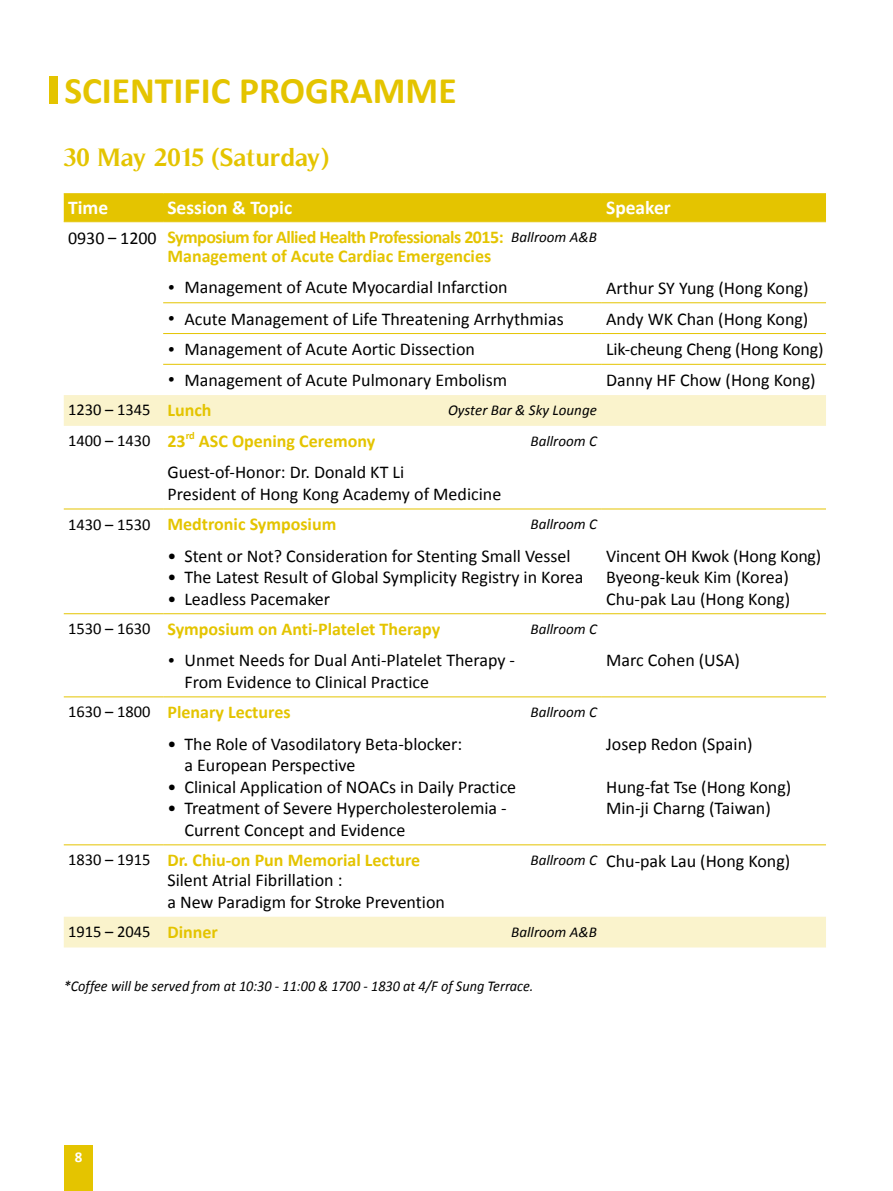
<style>
.page{position:relative;width:893px;height:1191px;background:#fff}
.page>*{position:absolute;margin:0;border:0;box-sizing:border-box;transform-origin:0 0}
.t1{font:700 37.5px "Calibri";color:#e4c400}
.t2{font:700 25.5px "Timeless";color:#e4c400}
.t3{font:700 19.5px "Calibri";color:#fff}
.t4{font:18px/21.6px "Calibri";color:#000}
.t5{font:700 18px "Calibri";color:#e4c400}
.t6{font:700 18px/19.5px "Calibri";letter-spacing:-.03em;color:#e4c400;text-align:center}
.t7{font:16.5px "Calibri";color:#000}
.t8{font:italic 15px "Calibri";color:#000}
.t9{font:italic 15px "Calibri";color:#000;scale:.95 1}
.t10{font:700 15px "Calibri";color:#fff}
.t11{font:700 10.5px "Calibri";color:#e4c400}
.s1{font-weight:400;color:#000}
.s2{font-weight:400;font-size:16.5px;color:#000}
.s3{font-weight:400;font-style:italic;font-size:15px;color:#000}
.s4{font-style:italic;font-size:15px}
.s5{font-weight:700;font-size:18px;color:#e4c400}
</style>
<div class="page">
<div style="left:65px;top:1145px;width:28px;height:46px;background:#e4c400"></div>
<div style="left:49px;top:77px;width:8px;height:27px;background:#e4c400"></div>
<div style="left:64px;top:194px;width:762px;height:29px;background:#e4c400"></div>
<svg style="left:64px;top:395px;width:762px;height:552px"></svg>
<hr style="left:64px;top:221px;width:99px;height:1px;background:#e4c400">
<hr style="left:64px;top:696px;width:99px;height:1px;background:#e4c400">
<hr style="left:163px;top:221px;width:439px;height:1px;background:#e4c400">
<hr style="left:163px;top:696px;width:439px;height:1px;background:#e4c400">
<hr style="left:602px;top:221px;width:224px;height:1px;background:#e4c400">
<hr style="left:602px;top:696px;width:224px;height:1px;background:#e4c400">
<hr style="left:64px;top:509px;width:99px;height:1px;background:#e4c400">
<hr style="left:163px;top:509px;width:439px;height:1px;background:#e4c400">
<hr style="left:602px;top:509px;width:224px;height:1px;background:#e4c400">
<hr style="left:64px;top:613px;width:99px;height:1px;background:#e4c400">
<hr style="left:163px;top:613px;width:439px;height:1px;background:#e4c400">
<hr style="left:602px;top:613px;width:224px;height:1px;background:#e4c400">
<hr style="left:64px;top:844px;width:99px;height:1px;background:#e4c400">
<hr style="left:163px;top:844px;width:439px;height:1px;background:#e4c400">
<hr style="left:602px;top:844px;width:224px;height:1px;background:#e4c400">
<hr style="left:163px;top:302px;width:439px;height:1px;background:#e4c400">
<hr style="left:602px;top:302px;width:224px;height:1px;background:#e4c400">
<hr style="left:163px;top:364px;width:439px;height:1px;background:#e4c400">
<hr style="left:602px;top:364px;width:224px;height:1px;background:#e4c400">
<hr style="left:163px;top:333px;width:439px;height:1px;background:#e4c400">
<hr style="left:602px;top:333px;width:224px;height:1px;background:#e4c400">
<hr style="left:64px;top:193px;width:99px;height:1px;background:#e4c400">
<hr style="left:163px;top:193px;width:439px;height:1px;background:#e4c400">
<hr style="left:602px;top:193px;width:224px;height:1px;background:#e4c400">
<h1 class="t1" style="left:64px;top:67px;width:390px">SCIENTIFIC PROGRAMME</h1>
<h2 class="t2" style="left:64px;top:142px;width:267px">30 May 2015 (Saturday)</h2>
<p class="t3" style="left:68px;top:195px;width:42px">Time</p>
<p class="t3" style="left:167px;top:195px;width:126px">Session &amp; Topic</p>
<p class="t3" style="left:606px;top:195px;width:66px">Speaker</p>
<p class="t6" style="left:68px;top:226px;width:530px"><span class="s1">0930</span> <span class="s2">–</span> <span class="s1">1200</span> Symposium for Allied Health Professionals 2015: <span class="s3">Ballroom A&amp;B<br></span>Management of Acute Cardiac Emergencies</p>
<p class="t4" style="left:167px;top:275px;width:342px"><span class="s4">•</span> Management of Acute Myocardial Infarction</p>
<p class="t4" style="left:606px;top:276px;width:204px">Arthur SY Yung (Hong Kong)</p>
<p class="t4" style="left:167px;top:307px;width:398px"><span class="s4">•</span> Acute Management of Life Threatening Arrhythmias</p>
<p class="t4" style="left:606px;top:307px;width:204px">Andy WK Chan (Hong Kong)</p>
<p class="t4" style="left:167px;top:338px;width:309px"><span class="s4">•</span> Management of Acute Aortic Dissection</p>
<p class="t4" style="left:606px;top:338px;width:219px">Lik-cheung Cheng (Hong Kong)</p>
<p class="t4" style="left:167px;top:368px;width:341px"><span class="s4">•</span> Management of Acute Pulmonary Embolism</p>
<p class="t4" style="left:606px;top:368px;width:211px">Danny HF Chow (Hong Kong)</p>
<p class="t7" style="left:68px;top:399px;width:145px">1230 – 1345 <span class="s5">Lunch</span></p>
<p class="t8" style="left:448px;top:401px;width:150px">Oyster Bar &amp; Sky Lounge</p>
<p class="t7" style="left:68px;top:431px;width:119px">1400 – 1430 <span class="s5">23</span></p>
<p class="t11" style="left:186px;top:428px;width:11px">rd</p>
<p class="t5" style="left:199px;top:430px;width:11px">ASC</p>
<p class="t5" style="left:232px;top:430px;width:145px">Opening Ceremony</p>
<p class="t8" style="left:530px;top:432px;width:68px">Ballroom C</p>
<p class="t4" style="left:167px;top:461px;width:335px">Guest-of-Honor: Dr. Donald KT Li<br>President of Hong Kong Academy of Medicine</p>
<p class="t5" style="left:68px;top:513px;width:270px"><span class="s2">1430 – 1530</span> Medtronic Symposium</p>
<p class="t8" style="left:530px;top:515px;width:68px">Ballroom C</p>
<p class="t4" style="left:167px;top:544px;width:405px">• Stent or Not? Consideration for Stenting Small Vessel</p>
<p class="t4" style="left:167px;top:565px;width:417px">• The Latest Result of Global Symplicity Registry in Korea</p>
<p class="t4" style="left:167px;top:587px;width:164px">• Leadless Pacemaker</p>
<p class="t4" style="left:606px;top:544px;width:217px">Vincent OH Kwok (Hong Kong)<br>Byeong-keuk Kim (Korea)<br>Chu-pak Lau (Hong Kong)</p>
<p class="t5" style="left:68px;top:617px;width:374px"><span class="s2">1530 – 1630</span> Symposium on Anti-Platelet Therapy</p>
<p class="t8" style="left:530px;top:619px;width:68px">Ballroom C</p>
<p class="t4" style="left:184px;top:649px;width:332px;text-indent:-17px"><span class="s4">•</span> Unmet Needs for Dual Anti-Platelet Therapy -<br>From Evidence to Clinical Practice</p>
<p class="t4" style="left:606px;top:649px;width:135px">Marc Cohen (USA)</p>
<p class="t5" style="left:68px;top:701px;width:224px"><span class="s2">1630 – 1800</span> Plenary Lectures</p>
<p class="t8" style="left:530px;top:702px;width:68px">Ballroom C</p>
<p class="t4" style="left:184px;top:732px;width:279px;text-indent:-17px">• The Role of Vasodilatory Beta-blocker: a European Perspective</p>
<p class="t4" style="left:167px;top:775px;width:350px">• Clinical Application of NOACs in Daily Practice</p>
<p class="t4" style="left:184px;top:796px;width:324px;text-indent:-17px">• Treatment of Severe Hypercholesterolemia -<br>Current Concept and Evidence</p>
<p class="t4" style="left:606px;top:732px;width:148px">Josep Redon (Spain)</p>
<p class="t4" style="left:606px;top:775px;width:187px">Hung-fat Tse (Hong Kong)<br>Min-ji Charng (Taiwan)</p>
<p class="t5" style="left:68px;top:848px;width:354px"><span class="s2">1830 – 1915</span> Dr. Chiu-on Pun Memorial Lecture</p>
<p class="t8" style="left:530px;top:850px;width:68px">Ballroom C</p>
<p class="t4" style="left:167px;top:868px;width:279px">Silent Atrial Fibrillation :<br>a New Paradigm for Stroke Prevention</p>
<p class="t7" style="left:68px;top:921px;width:151px">1915 – 2045 <span class="s5">Dinner</span></p>
<p class="t8" style="left:511px;top:922px;width:87px">Ballroom A&amp;B</p>
<p class="t4" style="left:606px;top:849px;width:186px">Chu-pak Lau (Hong Kong)</p>
<p class="t9" style="left:64px;top:976px;width:496px">*Coffee will be served from at 10:30 - 11:00 &amp; 1700 - 1830 at 4/F of Sung Terrace.</p>
<p class="t10" style="left:75px;top:1147px;width:9px">8</p>
</div>
